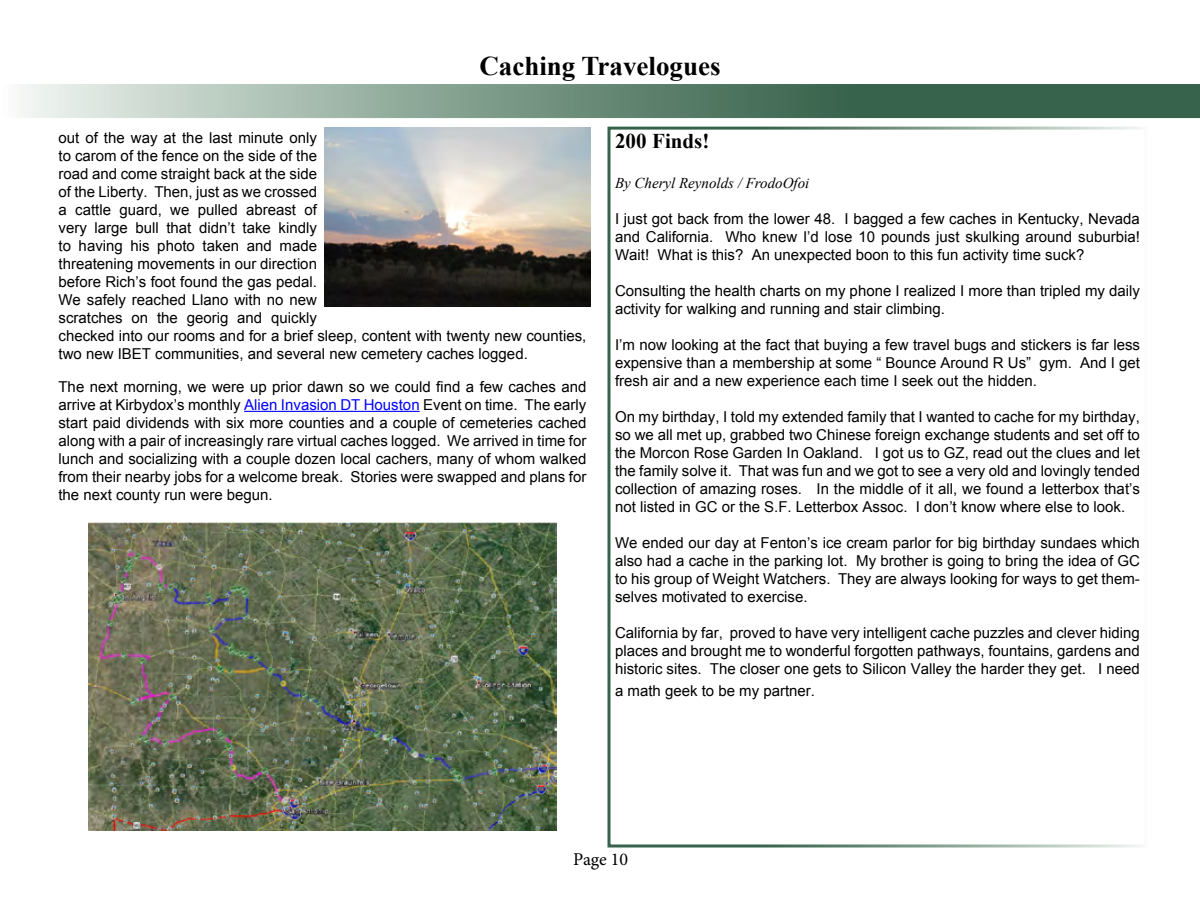
<style>
.page{position:relative;width:1200px;height:900px;background:#fff}
.page>*{position:absolute;margin:0;border:0;box-sizing:border-box;transform-origin:0 0}
.t1{font:700 27px "Times New Roman";color:#000}
.t2{font:700 21px "Times New Roman";color:#000}
.t3{font:18px "Minion Pro";letter-spacing:-.005em;color:#000}
.t4{font:15px/18px "Arial";color:#000;text-align:justify}
.t5{font:italic 15px "Times New Roman";color:#000}
.s1{color:#00f}
</style>
<div class="page">
<svg style="left:21px;top:87px;width:1176px;height:28px;background:#749381"></svg>
<div style="left:1px;top:84px;width:1199px;height:34px;border:2px solid #fff"></div>
<div style="left:608px;top:127px;width:540px;height:721px;border:3px solid #fff"></div>
<hr style="left:244px;top:411px;width:176px;height:1px;background:#00f">
<img style="left:89px;top:522px;width:467px;height:308px">
<img style="left:325px;top:127px;width:266px;height:180px">
<h1 class="t1" style="left:479px;top:48px;width:243px">Caching Travelogues</h1>
<p class="t4" style="left:58px;top:129px;width:529px;text-align:left">out of the way at the last minute only<br>to carom of the fence on the side of the<br>road and come straight back at the side<br>of the Liberty. Then, just as we crossed<br>a cattle guard, we pulled abreast of<br>very large bull that didn’t take kindly<br>to having his photo taken and made<br>threatening movements in our direction<br>before Rich’s foot found the gas pedal.<br>We safely reached Llano with no new<br>scratches on the georig and quickly<br>checked into our rooms and for a brief sleep, content with twenty new counties, two new IBET communities, and several new cemetery caches logged.</p>
<p class="t4" style="left:58px;top:378px;width:530px">The next morning, we were up prior dawn so we could find a few caches and arrive at Kirbydox’s monthly <span class="s1">Alien Invasion DT Houston</span> Event on time. The early start paid dividends with six more counties and a couple of cemeteries cached along with a pair of increasingly rare virtual caches logged. We arrived in time for lunch and socializing with a couple dozen local cachers, many of whom walked from their nearby jobs for a welcome break. Stories were swapped and plans for the next county run were begun.</p>
<h2 class="t2" style="left:615px;top:127px;width:96px">200 Finds!</h2>
<p class="t5" style="left:615px;top:173px;width:196px">By Cheryl Reynolds / FrodoOfoi</p>
<p class="t4" style="left:615px;top:210px;width:527px">I just got back from the lower 48. I bagged a few caches in Kentucky, Nevada and California. Who knew I’d lose 10 pounds just skulking around suburbia!<br>Wait! What is this? An unexpected boon to this fun activity time suck?</p>
<p class="t4" style="left:615px;top:282px;width:526px">Consulting the health charts on my phone I realized I more than tripled my daily activity for walking and running and stair climbing.</p>
<p class="t4" style="left:615px;top:336px;width:527px">I’m now looking at the fact that buying a few travel bugs and stickers is far less expensive than a membership at some “ Bounce Around R Us” gym. And I get fresh air and a new experience each time I seek out the hidden.</p>
<p class="t4" style="left:615px;top:408px;width:527px">On my birthday, I told my extended family that I wanted to cache for my birthday, so we all met up, grabbed two Chinese foreign exchange students and set off to the Morcon Rose Garden In Oakland. I got us to GZ, read out the clues and let the family solve it. That was fun and we got to see a very old and lovingly tended collection of amazing roses. In the middle of it all, we found a letterbox that’s not listed in GC or the S.F. Letterbox Assoc. I don’t know where else to look.</p>
<p class="t4" style="left:615px;top:534px;width:527px">We ended our day at Fenton’s ice cream parlor for big birthday sundaes which also had a cache in the parking lot. My brother is going to bring the idea of GC to his group of Weight Watchers. They are always looking for ways to get them&shy;selves motivated to exercise.</p>
<p class="t4" style="left:615px;top:624px;width:526px">California by far, proved to have very intelligent cache puzzles and clever hiding places and brought me to wonderful forgotten pathways, fountains, gardens and historic sites. The closer one gets to Silicon Valley the harder they get. I need</p>
<p class="t4" style="left:615px;top:681px;width:202px">a math geek to be my partner.</p>
<p class="t3" style="left:573px;top:847px;width:56px">Page 10</p>
</div>
